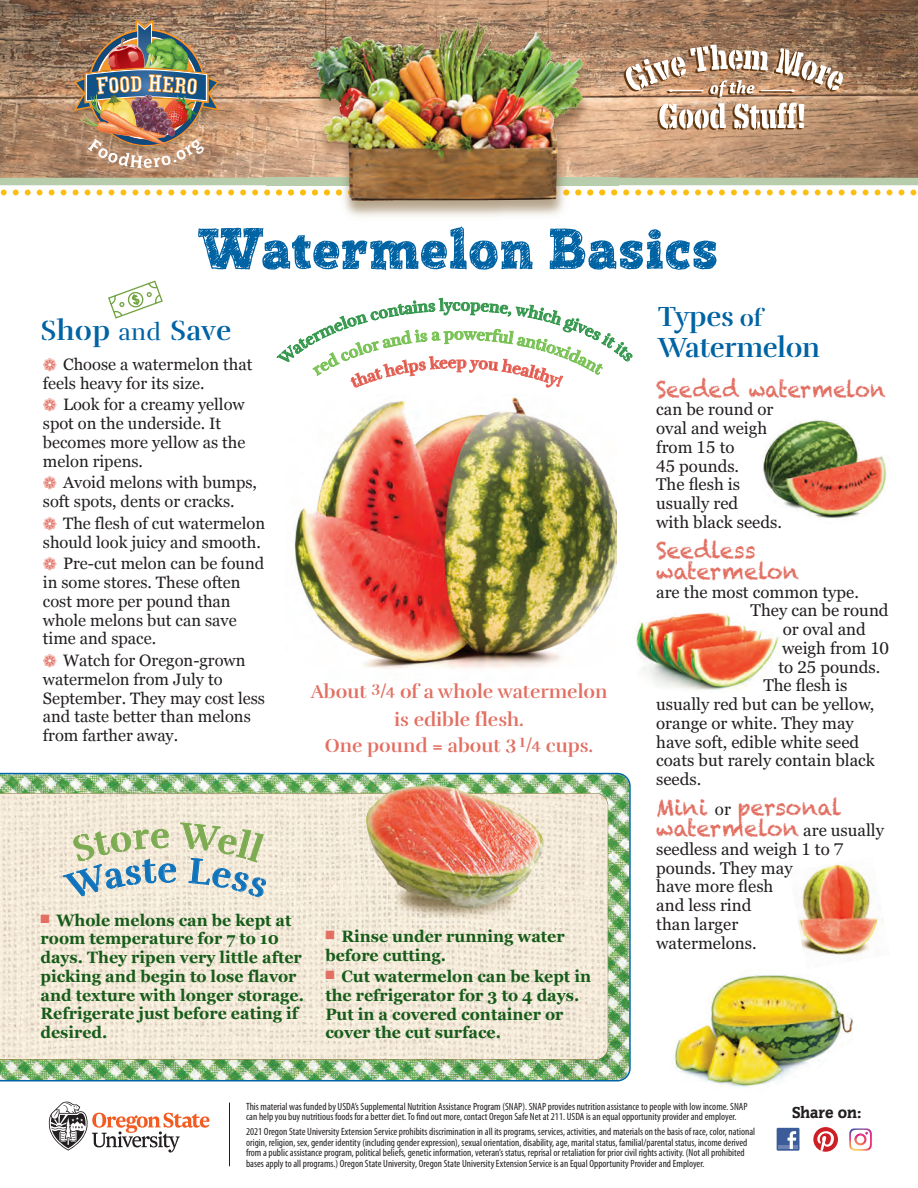
<style>
.page{position:relative;width:918px;height:1188px;background:#fff}
.page>*{position:absolute;margin:0;border:0;box-sizing:border-box;transform-origin:0 0}
.t1{font:55.5px "Posterizer KG Sketch";letter-spacing:.015em;color:#0063a4}
.t2{font:28.5px/31.5px "Rufina Stencil Bold";letter-spacing:-.01em;color:#0063a4}
.t3{font:28.5px "Rufina Stencil Bold";letter-spacing:.015em;color:#0063a4}
.t4{font:22.65px/21px "Chalkduster";letter-spacing:-.005em;color:#e26f62;scale:.96 1}
.t5{font:22.65px "Chalkduster";letter-spacing:-.005em;color:#e26f62;scale:.92 1}
.t6{font:19.35px/28.5px "Rufina Stencil Bold";color:#e26f62;text-align:center}
.t7{font:16.8px/18.8px "Georgia Pro";color:#231f20}
.t8{font:16.5px/18.8px "Georgia";color:#231f20}
.t9{font:700 16.5px/18.8px "Georgia";color:#175c1a}
.t10{font:900 16.5px "Congress LT Std";color:#231f20}
.t11{font:16.05px "Rufina Stencil Bold";color:#34984d}
.t12{font:condensed 10.5px/10.5px "Myriad Pro";color:#231f20}
.s1{font-family:"Rufina Stencil Regular";font-size:24px}
.s2{color:#e26f62}
.s3{font-size:21.75px}
.s4{font-size:24px}
.s5{font-family:"Georgia";font-size:16.8px;color:#231f20}
.s6{font-family:"Georgia Pro";font-size:16.8px;color:#231f20}
</style>
<div class="page">
<img style="left:797px;top:864px;width:88px;height:91px">
<svg style="left:108px;top:280px;width:55px;height:39px"></svg>
<div style="left:777px;top:1128px;width:22px;height:23px;background:#3b5b99"></div>
<hr style="left:778px;top:1146px;width:20px;height:3px;background:#6d84b3">
<svg style="left:787px;top:1131px;width:9px;height:18px"></svg>
<svg style="left:813px;top:1127px;width:25px;height:25px"></svg>
<img style="left:849px;top:1128px;width:23px;height:23px">
<hr style="left:229px;top:1103px;width:1px;height:63px;background:#231f20">
<svg style="left:48px;top:1101px;width:161px;height:52px"></svg>
<img style="left:0;top:0;width:918px;height:178px">
<img style="left:0;top:5px;width:235px;height:181px">
<svg style="left:624px;top:45px;width:219px;height:85px"></svg>
<svg style="left:0;top:189px;width:917px;height:6px"></svg>
<div style="left:0;top:178px;width:918px;height:7px;background:#b7cdab"></div>
<img style="left:444px;top:190px;width:173px;height:5px">
<img style="left:266px;top:0;width:353px;height:185px">
<img style="left:266px;top:190px;width:172px;height:5px">
<img style="left:310px;top:31px;width:137px;height:37px">
<img style="left:74px;top:20px;width:145px;height:148px">
<img style="left:0;top:773px;width:631px;height:308px">
<img style="left:0;top:794px;width:607px;height:265px">
<img style="left:294px;top:397px;width:323px;height:272px">
<img style="left:674px;top:975px;width:179px;height:113px">
<img style="left:636px;top:612px;width:143px;height:78px">
<img style="left:763px;top:420px;width:125px;height:99px">
<img style="left:388px;top:909px;width:136px;height:16px">
<img style="left:394px;top:909px;width:102px;height:12px">
<img style="left:366px;top:784px;width:178px;height:125px">
<svg style="left:63px;top:823px;width:204px;height:76px;background:#f2e8d7"></svg>
<h1 class="t1" style="left:197px;top:228px;width:523px">Watermelon Basics</h1>
<h2 class="t3" style="left:40px;top:321px;width:192px">Shop <span class="s1">and</span> Save</h2>
<h3 class="t8" style="left:43px;top:355px;width:211px"><span class="s2">❁</span> Choose a watermelon that feels heavy for its size.</h3>
<h3 class="t8" style="left:43px;top:395px;width:204px"><span class="s2">❁</span> Look for a creamy yellow spot on the underside. It becomes more yellow as the melon ripens.</h3>
<h3 class="t8" style="left:43px;top:473px;width:216px"><span class="s2">❁</span> Avoid melons with bumps, soft spots, dents or cracks.</h3>
<h3 class="t8" style="left:43px;top:514px;width:224px"><span class="s2">❁</span> The flesh of cut watermelon should look juicy and smooth.</h3>
<h3 class="t8" style="left:43px;top:554px;width:223px"><span class="s2">❁</span> Pre-cut melon can be found in some stores. These often cost more per pound than whole melons but can save time and space.</h3>
<h3 class="t8" style="left:43px;top:651px;width:224px"><span class="s2">❁</span> Watch for Oregon-grown watermelon from July to<br>September. They may cost less and taste better than melons from farther away.</h3>
<h3 class="t11" style="left:452px;top:300px;width:10px">c</h3>
<h3 class="t6" style="left:311px;top:680px;width:298px">About <sup>3</sup><span class="s3">/</span><sup>4</sup> of a whole watermelon is edible flesh.</h3>
<h3 class="t6" style="left:325px;top:734px;width:270px">One pound = about 3<sup>1</sup><span class="s3">/</span><sup>4</sup> cups.</h3>
<h3 class="t9" style="left:40px;top:911px;width:265px"><sup>■</sup> Whole melons can be kept at room temperature for 7 to 10 days. They ripen very little after picking and begin to lose flavor and texture with longer storage.<br>Refrigerate just before eating if desired.</h3>
<h3 class="t9" style="left:325px;top:927px;width:241px"><sup>■</sup> Rinse under running water before cutting.</h3>
<h3 class="t9" style="left:325px;top:967px;width:267px"><sup>■</sup> Cut watermelon can be kept in the refrigerator for 3 to 4 days.<br>Put in a covered container or cover the cut surface.</h3>
<h2 class="t2" style="left:658px;top:304px;width:163px">Types <span class="s4">of<br></span>Watermelon</h2>
<h3 class="t5" style="left:656px;top:375px;width:251px">Seeded watermelon</h3>
<h3 class="t7" style="left:656px;top:402px;width:127px">can be round or oval and weigh from 15 to<br>45 pounds.<br>The flesh is usually red<br>with black seeds.</h3>
<h3 class="t4" style="left:656px;top:540px;width:151px">Seedless watermelon</h3>
<h3 class="t7" style="left:656px;top:584px;width:204px">are the most common type.</h3>
<h3 class="t7" style="left:751px;top:603px;width:140px">They can be round</h3>
<h3 class="t7" style="left:783px;top:621px;width:85px">or oval and</h3>
<h3 class="t7" style="left:782px;top:640px;width:108px">weigh from 10</h3>
<h3 class="t7" style="left:778px;top:659px;width:103px">to 25 pounds.</h3>
<h3 class="t7" style="left:763px;top:678px;width:86px">The flesh is</h3>
<h3 class="t7" style="left:656px;top:696px;width:220px">usually red but can be yellow,</h3>
<h3 class="t7" style="left:656px;top:715px;width:199px">orange or white. They may</h3>
<h3 class="t7" style="left:656px;top:734px;width:205px">have soft, edible white seed</h3>
<h3 class="t7" style="left:656px;top:753px;width:220px">coats but rarely contain black</h3>
<h3 class="t7" style="left:656px;top:771px;width:47px">seeds.</h3>
<h3 class="t4" style="left:656px;top:797px;width:239px">Mini <span class="s5">or</span> personal watermelon <span class="s6">are usually</span></h3>
<h3 class="t7" style="left:656px;top:841px;width:189px">seedless and weigh 1 to 7 pounds. They may<br>have more flesh<br>and less rind<br>than larger<br>watermelons.</h3>
<p class="t12" style="left:246px;top:1102px;width:503px">This material was funded by USDA’s Supplemental Nutrition Assistance Program (SNAP). SNAP provides nutrition assistance to people with low income. SNAP can help you buy nutritious foods for a better diet. To find out more, contact Oregon Safe Net at 211. USDA is an equal opportunity provider and employer.</p>
<p class="t12" style="left:246px;top:1127px;width:511px">2021 Oregon State University Extension Service prohibits discrimination in all its programs, services, activities, and materials on the basis of race, color, national origin, religion, sex, gender identity (including gender expression), sexual orientation, disability, age, marital status, familial/parental status, income derived from a public assistance program, political beliefs, genetic information, veteran’s status, reprisal or retaliation for prior civil rights activity. (Not all prohibited bases apply to all programs.) Oregon State University, Oregon State University Extension Service is an Equal Opportunity Provider and Employer.</p>
<h3 class="t10" style="left:792px;top:1102px;width:71px">Share on:</h3>
</div>
